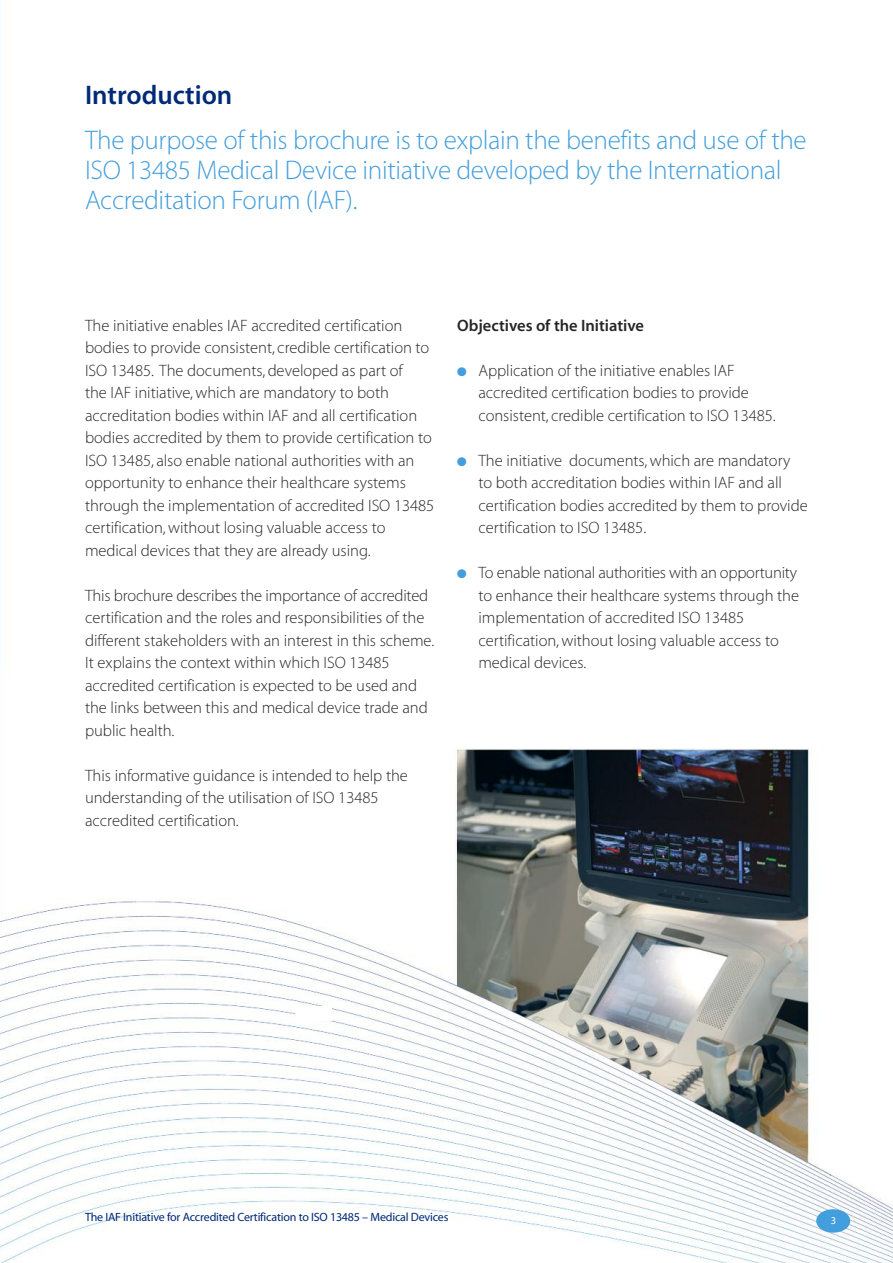
<style>
.page{position:relative;width:893px;height:1263px;background:#fff}
.page>*{position:absolute;margin:0;border:0;box-sizing:border-box;transform-origin:0 0}
.t1{font:27px/30px "Myriad MM 215 wt 600 wd";letter-spacing:-.01em;color:#429edd}
.t2{font:27px "Myriad MM 565 wt 600 wd";color:#002a78}
.t3{font:16.5px/22.5px "Myriad MM 215 wt 600 wd";color:#272627}
.t4{font:16.5px "Myriad MM 565 wt 600 wd";color:#272627}
.t5{font:12px "Myriad MM 412 wt 601 wd";letter-spacing:-.015em;color:#002a78}
.t6{font:10.5px "Myriad MM 412 wt 601 wd";color:#fff}
.s1{font-family:"Monotype Sorts";font-size:12px;color:#429edd}
</style>
<div class="page">
<img style="left:0;top:748px;width:893px;height:515px">
<div style="left:816px;top:1209px;width:34px;height:23px;background:#429edd;border-radius:50%"></div>
<div style="left:295px;top:1006px;width:37px;height:14px;background:#fff"></div>
<h1 class="t2" style="left:85px;top:85px;width:149px">Introduction</h1>
<h1 class="t1" style="left:85px;top:127px;width:723px">The purpose of this brochure is to explain the benefits and use of the<br>ISO 13485 Medical Device initiative developed by the International<br>Accreditation Forum (IAF).</h1>
<p class="t3" style="left:85px;top:315px;width:351px">The initiative enables IAF accredited certification bodies to provide consistent, credible certification to ISO 13485. The documents, developed as part of<br>the IAF initiative,which are mandatory to both accreditation bodies within IAF and all certification bodies accredited by them to provide certification to ISO 13485, also enable national authorities with an opportunity to enhance their healthcare systems through the implementation of accredited ISO 13485 certification,without losing valuable access to medical devices that they are already using.</p>
<p class="t3" style="left:85px;top:585px;width:351px">This brochure describes the importance of accredited certification and the roles and responsibilities of the different stakeholders with an interest in this scheme.<br>It explains the context within which ISO 13485 accredited certification is expected to be used and the links between this and medical device trade and public health.</p>
<p class="t3" style="left:85px;top:765px;width:324px">This informative guidance is intended to help the understanding of the utilisation of ISO 13485 accredited certification.</p>
<p class="t4" style="left:457px;top:319px;width:189px">Objectives of the Initiative</p>
<p class="t3" style="left:478px;top:360px;width:299px;text-indent:-21px"><span class="s1">l</span> Application of the initiative enables IAF accredited certification bodies to provide consistent, credible certification to ISO 13485.</p>
<p class="t3" style="left:478px;top:450px;width:331px;text-indent:-21px"><span class="s1">l</span> The initiative documents,which are mandatory to both accreditation bodies within IAF and all certification bodies accredited by them to provide certification to ISO 13485.</p>
<p class="t3" style="left:478px;top:563px;width:322px;text-indent:-21px"><span class="s1">l</span> To enable national authorities with an opportunity to enhance their healthcare systems through the implementation of accredited ISO 13485 certification,without losing valuable access to medical devices.</p>
<p class="t5" style="left:85px;top:1213px;width:365px">The IAF Initiative for Accredited Certification to ISO 13485 – Medical Devices</p>
<p class="t6" style="left:831px;top:1216px;width:7px">3</p>
</div>
